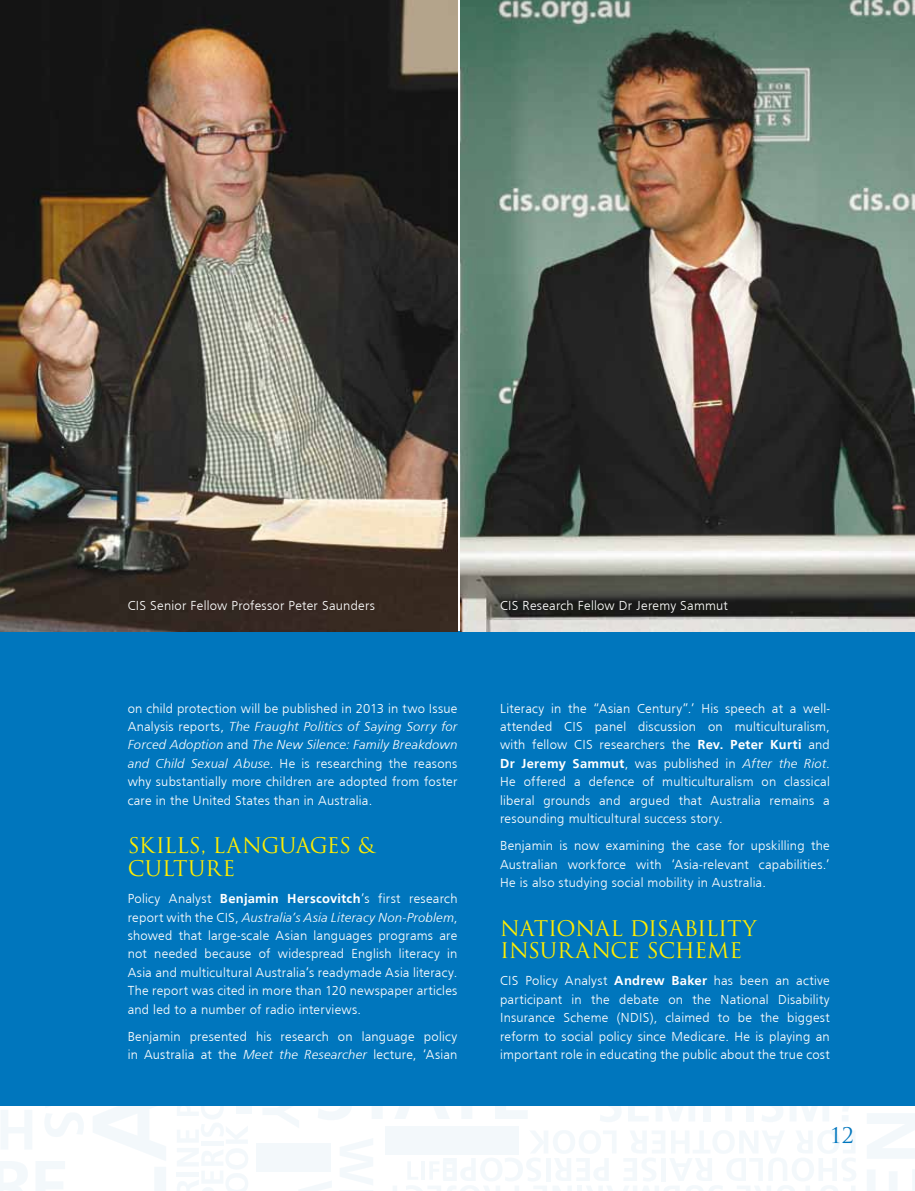
<style>
.page{position:relative;width:915px;height:1191px;background:#fff}
.page>*{position:absolute;margin:0;border:0;box-sizing:border-box;transform-origin:0 0}
.t1{font:21px/23px "Trajan Pro";letter-spacing:-.015em;color:#ffed00}
.t2{font:21px "Trajan Pro";color:#0076bd}
.t3{font:300 13.5px/18.5px "Frugal Sans";letter-spacing:.015em;color:#fff;text-align:justify}
.s1{font-style:italic}
.s2{font-weight:700}
</style>
<div class="page">
<svg style="left:1px;top:1110px;width:31px;height:39px"></svg>
<svg style="left:340px;top:1139px;width:33px;height:46px"></svg>
<svg style="left:299px;top:1181px;width:33px;height:10px"></svg>
<svg style="left:0;top:1161px;width:65px;height:30px"></svg>
<svg style="left:177px;top:1106px;width:71px;height:85px"></svg>
<div style="left:256px;top:1142px;width:74px;height:29px;background:#f3f8fb"></div>
<svg style="left:600px;top:1106px;width:21px;height:16px"></svg>
<svg style="left:628px;top:1106px;width:20px;height:15px"></svg>
<svg style="left:656px;top:1106px;width:39px;height:15px"></svg>
<div style="left:703px;top:1106px;width:7px;height:15px;background:#f3f8fb"></div>
<svg style="left:726px;top:1106px;width:6px;height:15px"></svg>
<div style="left:746px;top:1106px;width:7px;height:15px;background:#f3f8fb"></div>
<svg style="left:762px;top:1106px;width:21px;height:16px"></svg>
<svg style="left:790px;top:1106px;width:39px;height:15px"></svg>
<svg style="left:842px;top:1106px;width:7px;height:15px"></svg>
<svg style="left:867px;top:1169px;width:47px;height:22px"></svg>
<svg style="left:867px;top:1113px;width:47px;height:45px"></svg>
<svg style="left:263px;top:1106px;width:36px;height:22px"></svg>
<div style="left:236px;top:1106px;width:16px;height:8px;background:#f3f8fb"></div>
<svg style="left:318px;top:1106px;width:154px;height:14px"></svg>
<svg style="left:495px;top:1106px;width:32px;height:13px"></svg>
<svg style="left:386px;top:1130px;width:470px;height:61px"></svg>
<div style="left:385px;top:1126px;width:134px;height:28px;background:#f3f8fb"></div>
<svg style="left:45px;top:1106px;width:39px;height:31px"></svg>
<svg style="left:93px;top:1106px;width:73px;height:85px"></svg>
<div style="left:0;top:631px;width:914px;height:475px;background:#0076bd"></div>
<img style="left:0;top:0;width:457px;height:631px">
<img style="left:460px;top:0;width:454px;height:631px">
<p class="t3" style="left:128px;top:596px;width:249px">CIS Senior Fellow Professor Peter Saunders</p>
<p class="t3" style="left:500px;top:596px;width:229px">CIS Research Fellow Dr Jeremy Sammut</p>
<p class="t3" style="left:128px;top:699px;width:331px">on child protection will be published in 2013 in two Issue Analysis reports, <span class="s1">The Fraught Politics of Saying Sorry for Forced Adoption</span> and <span class="s1">The New Silence: Family Breakdown and Child Sexual Abuse</span>. He is researching the reasons why substantially more children are adopted from foster care in the United States than in Australia.</p>
<h1 class="t1" style="left:128px;top:834px;width:248px">SKILLS , LANGUAGES &amp;<br>CULTURE</h1>
<p class="t3" style="left:128px;top:889px;width:331px">Policy Analyst <span class="s2">Benjamin Herscovitch</span>’s first research report with the CIS, <span class="s1">Australia’s Asia Literacy Non-Problem</span>, showed that large-scale Asian languages programs are not needed because of widespread English literacy in Asia and multicultural Australia’s readymade Asia literacy.<br>The report was cited in more than 120 newspaper articles and led to a number of radio interviews.</p>
<p class="t3" style="left:128px;top:1026px;width:331px">Benjamin presented his research on language policy in Australia at the <span class="s1">Meet the Researcher</span> lecture, ‘Asian</p>
<p class="t3" style="left:500px;top:699px;width:331px">Literacy in the “Asian Century”.’ His speech at a well&shy;attended CIS panel discussion on multiculturalism, with fellow CIS researchers the <span class="s2">Rev. Peter Kurti</span> and <span class="s2">Dr Jeremy Sammut</span>, was published in <span class="s1">After the Riot</span>.<br>He offered a defence of multiculturalism on classical liberal grounds and argued that Australia remains a resounding multicultural success story.</p>
<p class="t3" style="left:500px;top:836px;width:331px">Benjamin is now examining the case for upskilling the Australian workforce with ‘Asia-relevant capabilities.’ He is also studying social mobility in Australia.</p>
<h1 class="t1" style="left:500px;top:916px;width:258px">NATIONAL DISABILITY<br>INSURANCE SCHEME</h1>
<p class="t3" style="left:500px;top:971px;width:331px">CIS Policy Analyst <span class="s2">Andrew Baker</span> has been an active participant in the debate on the National Disability Insurance Scheme (NDIS), claimed to be the biggest reform to social policy since Medicare. He is playing an important role in educating the public about the true cost</p>
<h1 class="t2" style="left:829px;top:1122px;width:25px">12</h1>
</div>
